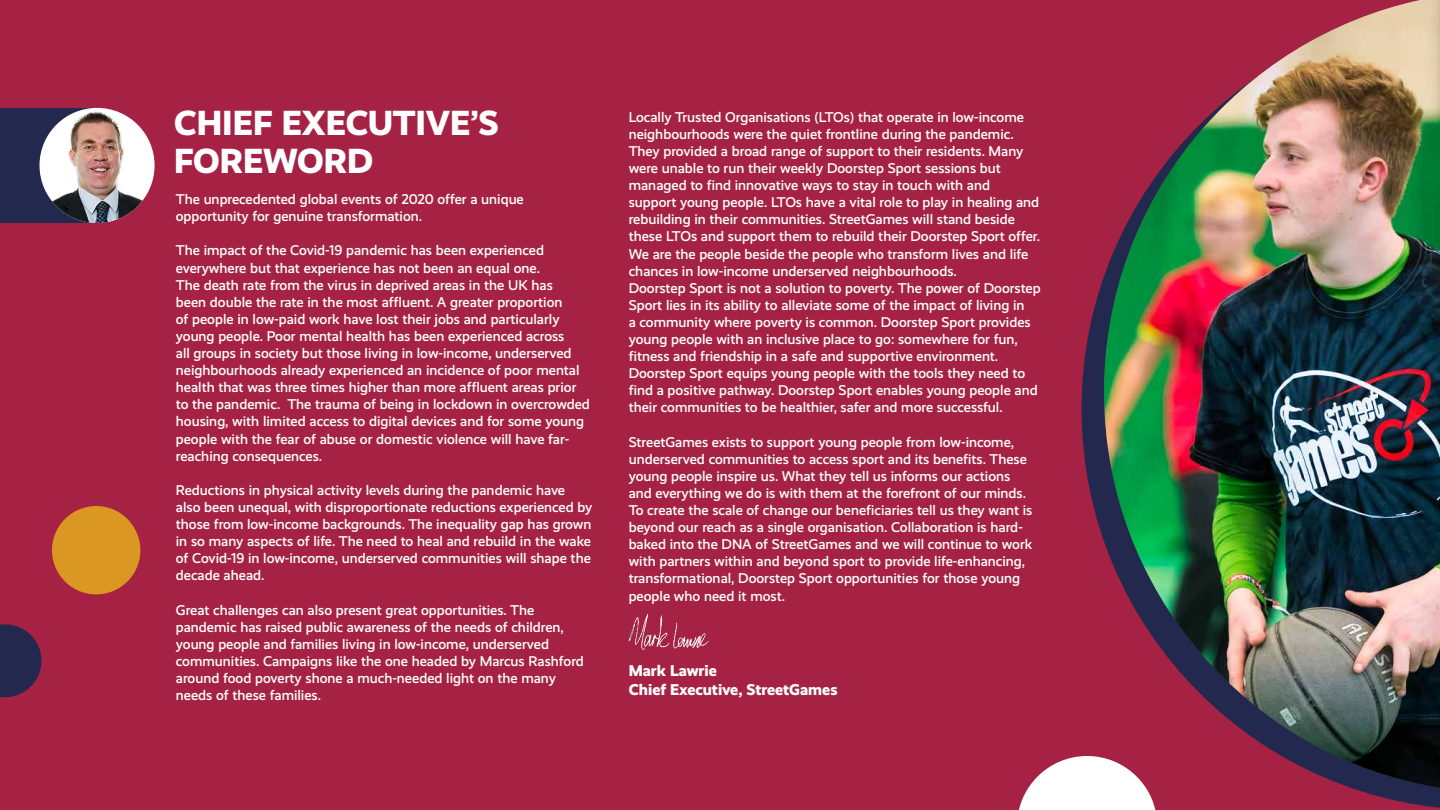
<style>
.page{position:relative;width:1440px;height:810px;background:#a52244}
.page>*{position:absolute;margin:0;border:0;box-sizing:border-box;transform-origin:0 0}
.t1{font:800 35.1px/38.2px "Realist";letter-spacing:-.005em;color:#fff}
.t2{font:800 15.75px/18.9px "Realist";color:#fff}
.t3{font:500 14.25px/17.1px "Realist";color:#fff}
</style>
<div class="page">
<svg style="left:1082px;top:276px;width:358px;height:532px"></svg>
<img style="left:1104px;top:0;width:336px;height:788px">
<svg style="left:1019px;top:756px;width:138px;height:54px"></svg>
<svg style="left:0;top:624px;width:41px;height:73px"></svg>
<div style="left:52px;top:506px;width:88px;height:88px;background:#da9823;border-radius:50%"></div>
<div style="left:0;top:108px;width:95px;height:115px;background:#22284e"></div>
<img style="left:39px;top:109px;width:116px;height:114px">
<img style="left:629px;top:614px;width:80px;height:36px">
<h1 class="t1" style="left:174px;top:104px;width:326px">CHIEF EXECUTIVE’S<br>FOREWORD</h1>
<p class="t3" style="left:176px;top:191px;width:349px">The unprecedented global events of 2020 offer a unique opportunity for genuine transformation.</p>
<p class="t3" style="left:176px;top:242px;width:416px">The impact of the Covid-19 pandemic has been experienced everywhere but that experience has not been an equal one.<br>The death rate from the virus in deprived areas in the UK has<br>been double the rate in the most affluent. A greater proportion<br>of people in low-paid work have lost their jobs and particularly young people. Poor mental health has been experienced across<br>all groups in society but those living in low-income, underserved neighbourhoods already experienced an incidence of poor mental health that was three times higher than more affluent areas prior to the pandemic. The trauma of being in lockdown in overcrowded housing, with limited access to digital devices and for some young people with the fear of abuse or domestic violence will have far&shy;reaching consequences.</p>
<p class="t3" style="left:176px;top:482px;width:418px">Reductions in physical activity levels during the pandemic have also been unequal, with disproportionate reductions experienced by those from low-income backgrounds. The inequality gap has grown in so many aspects of life. The need to heal and rebuild in the wake of Covid-19 in low-income, underserved communities will shape the decade ahead.</p>
<p class="t3" style="left:176px;top:601px;width:410px">Great challenges can also present great opportunities. The pandemic has raised public awareness of the needs of children, young people and families living in low-income, underserved communities. Campaigns like the one headed by Marcus Rashford around food poverty shone a much-needed light on the many needs of these families.</p>
<p class="t3" style="left:629px;top:108px;width:414px">Locally Trusted Organisations (LTOs) that operate in low-income neighbourhoods were the quiet frontline during the pandemic.<br>They provided a broad range of support to their residents. Many were unable to run their weekly Doorstep Sport sessions but managed to find innovative ways to stay in touch with and support young people. LTOs have a vital role to play in healing and rebuilding in their communities. StreetGames will stand beside these LTOs and support them to rebuild their Doorstep Sport offer.<br>We are the people beside the people who transform lives and life chances in low-income underserved neighbourhoods.<br>Doorstep Sport is not a solution to poverty. The power of Doorstep Sport lies in its ability to alleviate some of the impact of living in<br>a community where poverty is common. Doorstep Sport provides young people with an inclusive place to go: somewhere for fun, fitness and friendship in a safe and supportive environment.<br>Doorstep Sport equips young people with the tools they need to find a positive pathway. Doorstep Sport enables young people and their communities to be healthier, safer and more successful.</p>
<p class="t3" style="left:629px;top:433px;width:405px">StreetGames exists to support young people from low-income, underserved communities to access sport and its benefits. These young people inspire us. What they tell us informs our actions and everything we do is with them at the forefront of our minds.<br>To create the scale of change our beneficiaries tell us they want is beyond our reach as a single organisation. Collaboration is hard&shy;baked into the DNA of StreetGames and we will continue to work with partners within and beyond sport to provide life-enhancing, transformational, Doorstep Sport opportunities for those young people who need it most.</p>
<p class="t2" style="left:629px;top:661px;width:210px">Mark Lawrie<br>Chief Executive, StreetGames</p>
</div>
